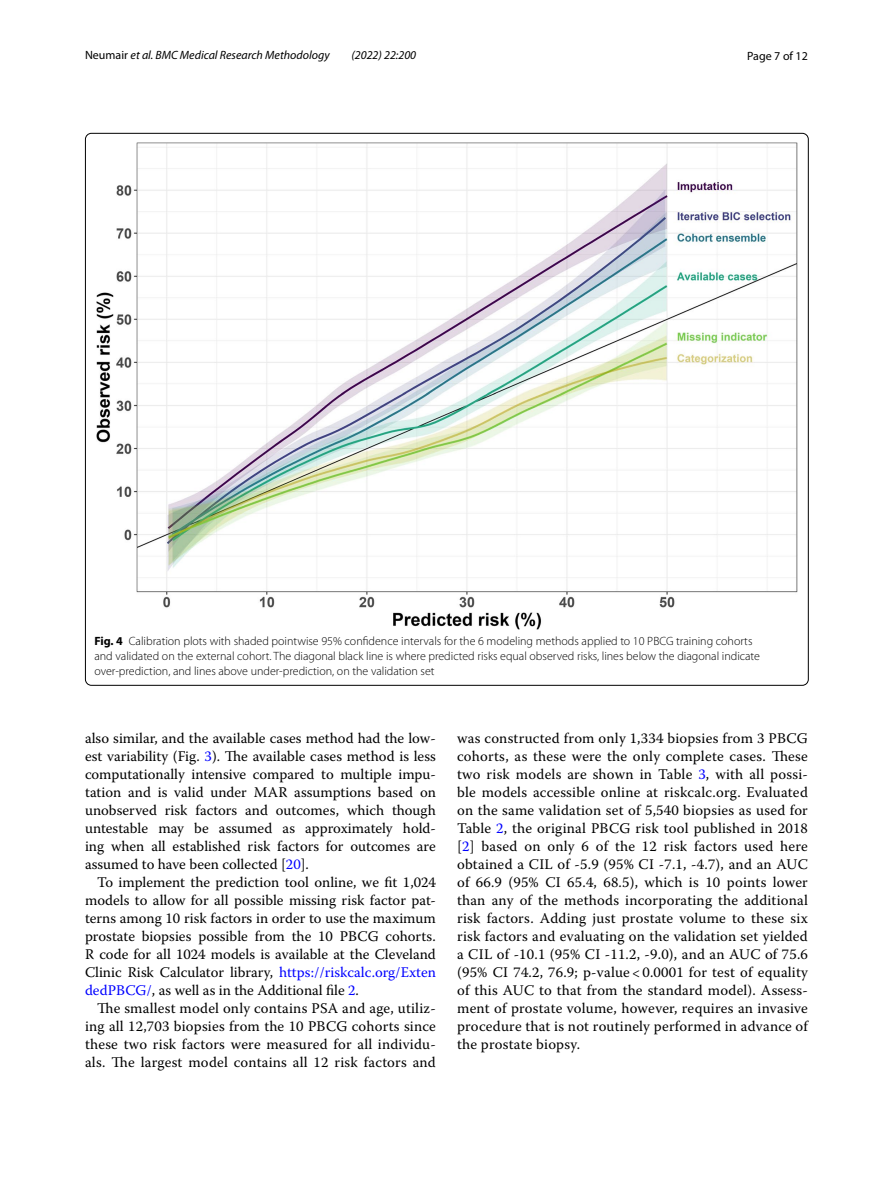
<style>
.page{position:relative;width:893px;height:1187px;background:#fff}
.page>*{position:absolute;margin:0;border:0;box-sizing:border-box;transform-origin:0 0}
.t1{font:14.7px/18px "Warnock Pro";letter-spacing:.01em;color:#000;text-align:justify}
.t2{font:300 12px/15px "Myriad Pro";color:#000}
.t3{font:italic 12px "Myriad Pro";color:#000}
.t4{font:12px "Myriad Pro";color:#000}
.s1{font-style:normal}
.s2{font-weight:700}
.s3{color:#00f}
</style>
<div class="page">
<img style="left:97px;top:142px;width:700px;height:488px">
<p class="t3" style="left:85px;top:48px;width:246px"><span class="s1">Neumair</span> et al. BMC Medical Research Methodology</p>
<p class="t3" style="left:351px;top:48px;width:66px">(2022) 22:200</p>
<p class="t4" style="left:747px;top:48px;width:62px">Page 7 of 12</p>
<p class="t2" style="left:94px;top:633px;width:667px"><span class="s2">Fig. 4</span> Calibration plots with shaded pointwise 95% confidence intervals for the 6 modeling methods applied to 10 PBCG training cohorts and validated on the external cohort. The diagonal black line is where predicted risks equal observed risks, lines below the diagonal indicate over-prediction, and lines above under-prediction, on the validation set</p>
<p class="t1" style="left:85px;top:729px;width:352px">also similar, and the available cases method had the low&shy;est variability (Fig. <span class="s3">3</span>). The available cases method is less computationally intensive compared to multiple impu&shy;tation and is valid under MAR assumptions based on unobserved risk factors and outcomes, which though untestable may be assumed as approximately hold&shy;ing when all established risk factors for outcomes are assumed to have been collected [<span class="s3">20</span>].</p>
<p class="t1" style="left:85px;top:873px;width:352px;text-indent:12px">To implement the prediction tool online, we fit 1,024 models to allow for all possible missing risk factor pat&shy;terns among 10 risk factors in order to use the maximum prostate biopsies possible from the 10 PBCG cohorts.<br>R code for all 1024 models is available at the Cleveland Clinic Risk Calculator library, <span class="s3">https://riskcalc.org/Exten dedPBCG/</span>, as well as in the Additional file <span class="s3">2</span>.</p>
<p class="t1" style="left:85px;top:999px;width:352px;text-indent:12px">The smallest model only contains PSA and age, utiliz&shy;ing all 12,703 biopsies from the 10 PBCG cohorts since these two risk factors were measured for all individu&shy;als. The largest model contains all 12 risk factors and</p>
<p class="t1" style="left:457px;top:729px;width:352px">was constructed from only 1,334 biopsies from 3 PBCG cohorts, as these were the only complete cases. These two risk models are shown in Table <span class="s3">3</span>, with all possi&shy;ble models accessible online at riskcalc.org. Evaluated on the same validation set of 5,540 biopsies as used for Table <span class="s3">2</span>, the original PBCG risk tool published in 2018 [<span class="s3">2</span>] based on only 6 of the 12 risk factors used here obtained a CIL of -5.9 (95% CI -7.1, -4.7), and an AUC of 66.9 (95% CI 65.4, 68.5), which is 10 points lower than any of the methods incorporating the additional risk factors. Adding just prostate volume to these six risk factors and evaluating on the validation set yielded a CIL of -10.1 (95% CI -11.2, -9.0), and an AUC of 75.6 (95% CI 74.2, 76.9; p-value &lt; 0.0001 for test of equality of this AUC to that from the standard model). Assess&shy;ment of prostate volume, however, requires an invasive procedure that is not routinely performed in advance of the prostate biopsy.</p>
</div>
